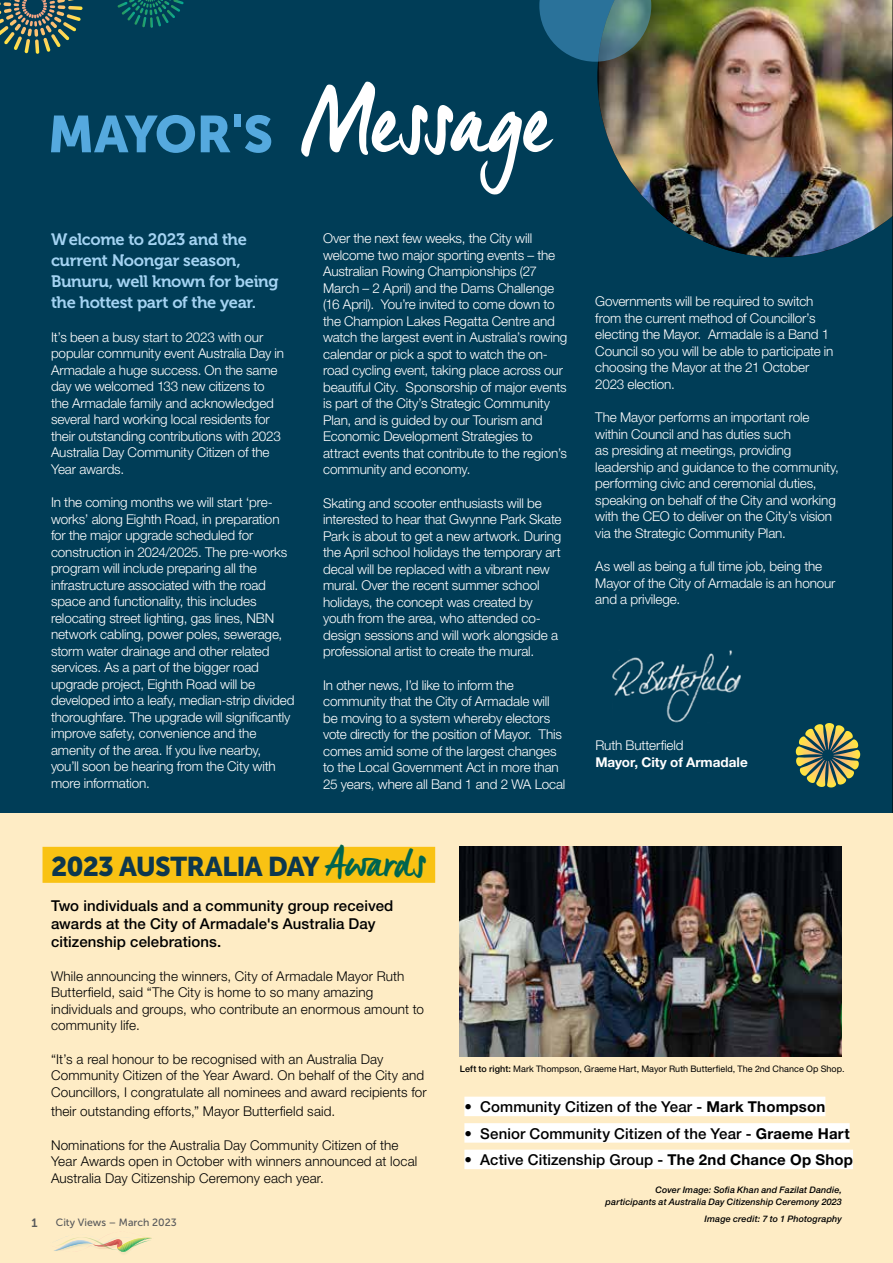
<style>
.page{position:relative;width:893px;height:1263px;background:#fff}
.page>*{position:absolute;margin:0;border:0;box-sizing:border-box;transform-origin:0 0}
.t1{font:93.45px "Manus Smooth";letter-spacing:-.015em;color:#fff}
.t2{font:51.45px "Museo Sans 900";letter-spacing:-.03em;color:#55a9de}
.t3{font:27px "Museo Sans 900";letter-spacing:-.03em;color:#0d374e}
.t4{font:16.5px/21px "Museo 700";letter-spacing:-.02em;color:#a4d3f2}
.t5{font:500 15px/18px "Helvetica Neue LT Std";letter-spacing:.005em;color:#000}
.t6{font:300 13.5px/16.5px "Helvetica Neue LT Std";letter-spacing:-.01em;color:#fff}
.t7{font:300 13.5px/16.5px "Helvetica Neue LT Std";letter-spacing:.01em;color:#000}
.t8{font:700 13.5px "Helvetica Neue LT Std";color:#fff}
.t9{font:12px "Museo Sans 700";color:#58595b}
.t10{font:10.5px "Museo Sans 500";color:#58595b}
.t11{font:italic 500 9px/12px "Helvetica Neue LT Std";letter-spacing:.01em;color:#000;text-align:right}
.t12{font:9px "Helvetica Neue LT Std";letter-spacing:.01em;color:#000}
.s1{font-family:"Manus Smooth";font-size:42px;color:#00644f}
.s2{font-weight:500}
.s3{font-weight:700}
</style>
<div class="page">
<div style="left:0;top:0;width:893px;height:1223px;background:#003d57"></div>
<img style="left:599px;top:0;width:293px;height:257px">
<hr style="left:892px;top:0;width:1px;height:1263px;background:#000">
<svg style="left:539px;top:0;width:112px;height:62px;background:#366e81"></svg>
<svg style="left:0;top:0;width:74px;height:9px"></svg>
<div style="left:0;top:813px;width:893px;height:450px;background:#feecc5"></div>
<div style="left:43px;top:847px;width:392px;height:36px;background:#f9c213"></div>
<svg style="left:796px;top:723px;width:64px;height:65px"></svg>
<img style="left:459px;top:847px;width:383px;height:209px">
<svg style="left:117px;top:0;width:67px;height:28px"></svg>
<div style="left:464px;top:1097px;width:361px;height:19px;background:#fff"></div>
<div style="left:464px;top:1123px;width:386px;height:20px;background:#fff"></div>
<div style="left:464px;top:1150px;width:389px;height:19px;background:#fff"></div>
<img style="left:612px;top:650px;width:129px;height:73px">
<svg style="left:54px;top:1236px;width:98px;height:17px"></svg>
<h2 class="t2" style="left:48px;top:105px;width:227px">MAYOR'S</h2>
<h1 class="t1" style="left:301px;top:64px;width:250px">Message</h1>
<p class="t4" style="left:51px;top:229px;width:229px">Welcome to 2023 and the current Noongar season,<br>Bunuru, well known for being the hottest part of the year.</p>
<p class="t6" style="left:51px;top:329px;width:235px">It’s been a busy start to 2023 with our popular community event Australia Day in Armadale a huge success. On the same day we welcomed 133 new citizens to the Armadale family and acknowledged several hard working local residents for their outstanding contributions with 2023<br>Australia Day Community Citizen of the Year awards.</p>
<p class="t6" style="left:51px;top:494px;width:245px">In the coming months we will start ‘pre&shy;works’ along Eighth Road, in preparation for the major upgrade scheduled for construction in 2024/2025. The pre-works program will include preparing all the infrastructure associated with the road space and functionality, this includes relocating street lighting, gas lines, NBN network cabling, power poles, sewerage, storm water drainage and other related services. As a part of the bigger road upgrade project, Eighth Road will be developed into a leafy, median-strip divided thoroughfare. The upgrade will significantly improve safety, convenience and the amenity of the area. If you live nearby,<br>you’ll soon be hearing from the City with more information.</p>
<p class="t6" style="left:323px;top:230px;width:246px">Over the next few weeks, the City will welcome two major sporting events – the Australian Rowing Championships (27<br>March – 2 April) and the Dams Challenge (16 April). You’re invited to come down to the Champion Lakes Regatta Centre and watch the largest event in Australia’s rowing calendar or pick a spot to watch the on&shy;road cycling event, taking place across our beautiful City. Sponsorship of major events is part of the City’s Strategic Community Plan, and is guided by our Tourism and Economic Development Strategies to attract events that contribute to the region’s community and economy.</p>
<p class="t6" style="left:323px;top:494px;width:240px">Skating and scooter enthusiasts will be interested to hear that Gwynne Park Skate Park is about to get a new artwork. During the April school holidays the temporary art decal will be replaced with a vibrant new mural. Over the recent summer school holidays, the concept was created by youth from the area, who attended co&shy;design sessions and will work alongside a professional artist to create the mural.</p>
<p class="t6" style="left:323px;top:676px;width:244px">In other news, I’d like to inform the community that the City of Armadale will be moving to a system whereby electors vote directly for the position of Mayor. This comes amid some of the largest changes to the Local Government Act in more than 25 years, where all Band 1 and 2 WA Local</p>
<p class="t6" style="left:595px;top:293px;width:240px">Governments will be required to switch from the current method of Councillor’s electing the Mayor. Armadale is a Band 1<br>Council so you will be able to participate in choosing the Mayor at the 21 October 2023 election.</p>
<p class="t6" style="left:595px;top:409px;width:245px">The Mayor performs an important role within Council and has duties such<br>as presiding at meetings, providing leadership and guidance to the community, performing civic and ceremonial duties, speaking on behalf of the City and working with the CEO to deliver on the City’s vision via the Strategic Community Plan.</p>
<p class="t6" style="left:595px;top:558px;width:242px">As well as being a full time job, being the<br>Mayor of the City of Armadale is an honour and a privilege.</p>
<p class="t6" style="left:595px;top:737px;width:90px">Ruth Butterfield</p>
<p class="t8" style="left:595px;top:753px;width:154px">Mayor, City of Armadale</p>
<h3 class="t3" style="left:51px;top:851px;width:377px">2023 AUSTRALIA DAY <span class="s1">Awards</span></h3>
<p class="t5" style="left:51px;top:896px;width:344px">Two individuals and a community group received awards at the City of Armadale's Australia Day citizenship celebrations.</p>
<p class="t7" style="left:51px;top:967px;width:374px">While announcing the winners, City of Armadale Mayor Ruth Butterfield, said “The City is home to so many amazing individuals and groups, who contribute an enormous amount to community life.</p>
<p class="t7" style="left:51px;top:1050px;width:377px">“It’s a real honour to be recognised with an Australia Day<br>Community Citizen of the Year Award. On behalf of the City and<br>Councillors, I congratulate all nominees and award recipients for</p>
<p class="t7" style="left:51px;top:1103px;width:286px">their outstanding efforts,” Mayor Butterfield said.</p>
<p class="t7" style="left:51px;top:1136px;width:368px">Nominations for the Australia Day Community Citizen of the<br>Year Awards open in October with winners announced at local<br>Australia Day Citizenship Ceremony each year.</p>
<p class="t9" style="left:31px;top:1216px;width:8px">1</p>
<p class="t10" style="left:56px;top:1217px;width:122px">City Views – March 2023</p>
<p class="t12" style="left:460px;top:1063px;width:386px"><span class="s2">Left to right:</span> Mark Thompson, Graeme Hart, Mayor Ruth Butterfield, The 2nd Chance Op Shop.</p>
<p class="t5" style="left:464px;top:1098px;width:362px">• Community Citizen of the Year - <span class="s3">Mark Thompson</span></p>
<p class="t5" style="left:464px;top:1124px;width:387px">• Senior Community Citizen of the Year - <span class="s3">Graeme Hart</span></p>
<p class="t5" style="left:464px;top:1151px;width:390px">• Active Citizenship Group - <span class="s3">The 2nd Chance Op Shop</span></p>
<p class="t11" style="left:606px;top:1184px;width:238px">Cover Image: Sofia Khan and Fazilat Dandie, participants at Australia Day Citizenship Ceremony 2023</p>
<p class="t11" style="left:705px;top:1212px;width:139px">Image credit: 7 to 1 Photography</p>
</div>
